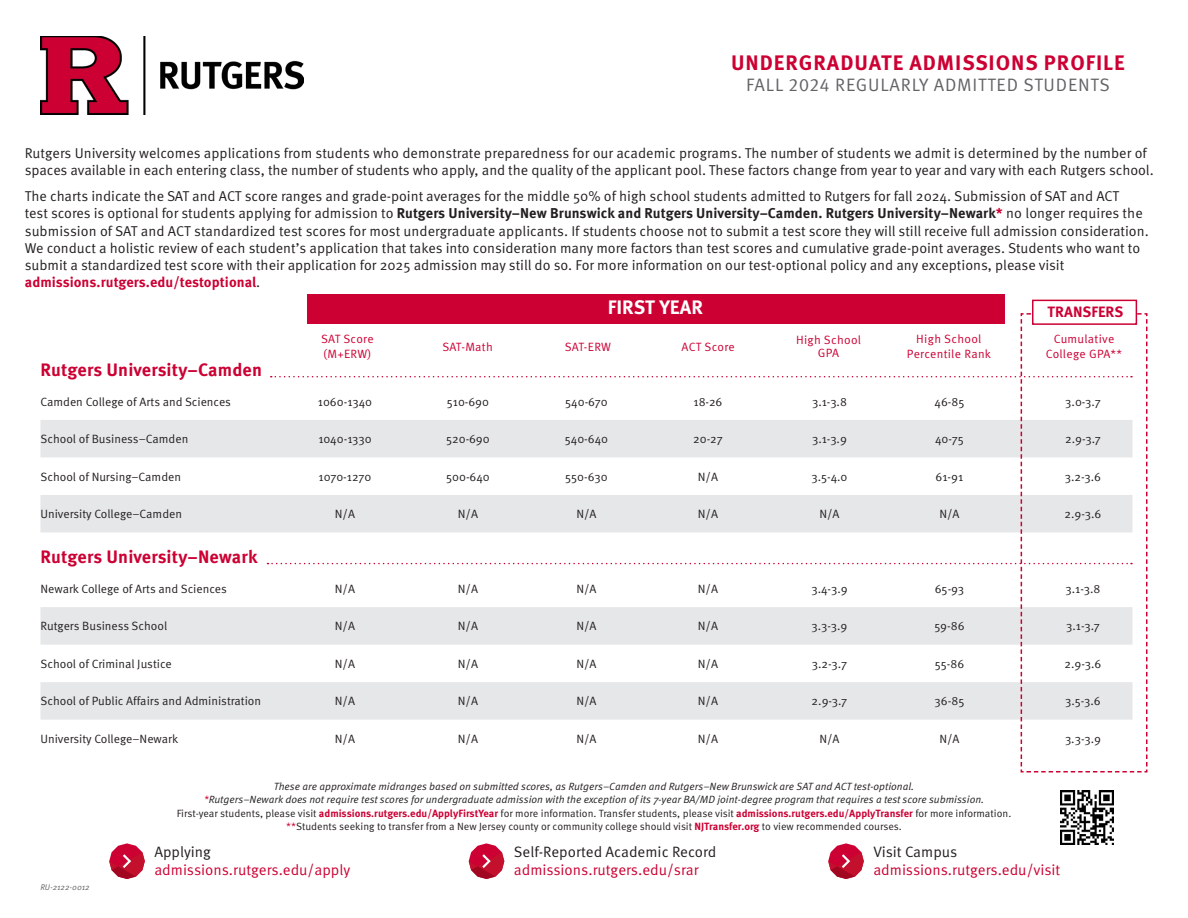
<style>
.page{position:relative;width:1188px;height:918px;background:#fff}
.page>*{position:absolute;margin:0;border:0;box-sizing:border-box;transform-origin:0 0}
.t1{font:700 21px "Meta Pro";letter-spacing:.045em;color:#c03}
.columns{font:700 19.5px "Meta Pro";color:#fff}
.t2{font:700 18px "Meta Pro";letter-spacing:.01em;color:#c03}
.t3{font:18px "Meta Pro Norm";letter-spacing:.045em;color:#636366}
.t4{font:15px/18px "Meta Pro Norm";color:#c03}
.t5{font:15px/18px "Meta Pro Norm";color:#231f20}
.columns-2{font:700 15px "Meta Pro";color:#c03}
.t6{font:14.25px/17.2px "Meta Pro Norm";letter-spacing:-.005em;color:#231f20}
.columns-3{font:12px "Meta Pro Norm";color:#231f20}
.t7{font:12px/14.4px "Meta Pro Norm";letter-spacing:.02em;color:#c03;text-align:center}
.t8{font:10.5px "Meta Pro Norm";color:#231f20}
.t9{font:10.5px/13.5px "Meta Pro Norm Ita";color:#231f20;text-align:center}
.columns-4{font:8.25px "Meta Pro Norm Ita";letter-spacing:-.01em;color:#636366}
.s1{font-family:"Meta Pro";font-weight:700}
.s2{font-family:"Meta Pro";font-weight:700;color:#c03}
.s3{color:#c03}
.s4{color:#231f20}
</style>
<div class="page">
<div style="left:40px;top:607px;width:1092px;height:38px;background:#e6e7e9"></div>
<div style="left:40px;top:682px;width:1092px;height:38px;background:#e6e7e9"></div>
<div style="left:40px;top:420px;width:1092px;height:37px;background:#e6e7e9"></div>
<div style="left:40px;top:495px;width:1092px;height:37px;background:#e6e7e9"></div>
<img style="left:41px;top:36px;width:263px;height:78px">
<svg style="left:109px;top:843px;width:36px;height:36px"></svg>
<svg style="left:469px;top:843px;width:35px;height:36px"></svg>
<svg style="left:828px;top:843px;width:36px;height:36px"></svg>
<svg style="left:268px;top:376px;width:752px;height:189px"></svg>
<svg style="left:1020px;top:312px;width:128px;height:461px"></svg>
<div style="left:307px;top:294px;width:698px;height:30px;background:#c03"></div>
<div style="left:1032px;top:300px;width:105px;height:25px;background:#fff;border:2px solid #c03"></div>
<img style="left:1060px;top:791px;width:54px;height:53px">
<p class="t1" style="left:731px;top:46px;width:395px">UNDERGRADUATE ADMISSIONS PROFILE</p>
<p class="t3" style="left:746px;top:71px;width:365px">FALL 2024 REGULARLY ADMITTED STUDENTS</p>
<p class="t6" style="left:25px;top:143px;width:1130px">Rutgers University welcomes applications from students who demonstrate preparedness for our academic programs. The number of students we admit is determined by the number of spaces available in each entering class, the number of students who apply, and the quality of the applicant pool. These factors change from year to year and vary with each Rutgers school.</p>
<p class="t6" style="left:25px;top:187px;width:1125px">The charts indicate the SAT and ACT score ranges and grade-point averages for the middle 50% of high school students admitted to Rutgers for fall 2024. Submission of SAT and ACT<br>test scores is optional for students applying for admission to <span class="s1">Rutgers University–New Brunswick and Rutgers University–Camden. Rutgers University–Newark</span><span class="s2">*</span> no longer requires the submission of SAT and ACT standardized test scores for most undergraduate applicants. If students choose not to submit a test score they will still receive full admission consideration.<br>We conduct a holistic review of each student’s application that takes into consideration many more factors than test scores and cumulative grade-point averages. Students who want to submit a standardized test score with their application for 2025 admission may still do so. For more information on our test-optional policy and any exceptions, please visit <span class="s2">admissions.rutgers.edu/testoptional</span>.</p>
<p class="columns" style="left:608px;top:292px;width:97px">FIRST YEAR</p>
<p class="columns-2" style="left:1048px;top:300px;width:77px">TRANSFERS</p>
<p class="t2" style="left:40px;top:355px;width:223px">Rutgers University–Camden</p>
<p class="t7" style="left:321px;top:331px;width:54px;text-align:left">SAT Score (M+ERW)</p>
<p class="t7" style="left:442px;top:339px;width:52px">SAT-Math</p>
<p class="t7" style="left:565px;top:339px;width:48px">SAT-ERW</p>
<p class="t7" style="left:682px;top:339px;width:55px">ACT Score</p>
<p class="t7" style="left:796px;top:333px;width:67px;line-height:12.6px">High School<br>GPA</p>
<p class="t7" style="left:907px;top:331px;width:86px">High School<br>Percentile Rank</p>
<p class="t7" style="left:1046px;top:331px;width:78px">Cumulative<br>College GPA**</p>
<p class="columns-3" style="left:40px;top:392px;width:192px">Camden College of Arts and Sciences</p>
<p class="columns-3" style="left:318px;top:392px;width:56px">1060-1340</p>
<p class="columns-3" style="left:447px;top:392px;width:44px">510-690</p>
<p class="columns-3" style="left:565px;top:392px;width:44px">540-670</p>
<p class="columns-3" style="left:693px;top:392px;width:31px">18-26</p>
<p class="columns-3" style="left:812px;top:392px;width:36px">3.1-3.8</p>
<p class="columns-3" style="left:935px;top:392px;width:31px">46-85</p>
<p class="columns-3" style="left:1065px;top:392px;width:37px">3.0-3.7</p>
<p class="columns-3" style="left:40px;top:430px;width:149px">School of Business–Camden</p>
<p class="columns-3" style="left:318px;top:430px;width:55px">1040-1330</p>
<p class="columns-3" style="left:446px;top:430px;width:45px">520-690</p>
<p class="columns-3" style="left:565px;top:430px;width:45px">540-640</p>
<p class="columns-3" style="left:693px;top:430px;width:31px">20-27</p>
<p class="columns-3" style="left:812px;top:430px;width:36px">3.1-3.9</p>
<p class="columns-3" style="left:935px;top:430px;width:30px">40-75</p>
<p class="columns-3" style="left:1065px;top:430px;width:37px">2.9-3.7</p>
<p class="columns-3" style="left:40px;top:467px;width:142px">School of Nursing–Camden</p>
<p class="columns-3" style="left:319px;top:467px;width:54px">1070-1270</p>
<p class="columns-3" style="left:446px;top:467px;width:45px">500-640</p>
<p class="columns-3" style="left:565px;top:467px;width:44px">550-630</p>
<p class="columns-3" style="left:698px;top:467px;width:22px">N/A</p>
<p class="columns-3" style="left:811px;top:467px;width:38px">3.5-4.0</p>
<p class="columns-3" style="left:936px;top:467px;width:29px">61-91</p>
<p class="columns-3" style="left:1065px;top:467px;width:38px">3.2-3.6</p>
<p class="columns-3" style="left:40px;top:505px;width:143px">University College–Camden</p>
<p class="columns-3" style="left:335px;top:505px;width:22px">N/A</p>
<p class="columns-3" style="left:458px;top:505px;width:22px">N/A</p>
<p class="columns-3" style="left:576px;top:505px;width:22px">N/A</p>
<p class="columns-3" style="left:698px;top:505px;width:22px">N/A</p>
<p class="columns-3" style="left:819px;top:505px;width:22px">N/A</p>
<p class="columns-3" style="left:939px;top:505px;width:22px">N/A</p>
<p class="columns-3" style="left:1065px;top:505px;width:38px">2.9-3.6</p>
<p class="t2" style="left:40px;top:542px;width:219px">Rutgers University–Newark</p>
<p class="columns-3" style="left:40px;top:580px;width:188px">Newark College of Arts and Sciences</p>
<p class="columns-3" style="left:335px;top:580px;width:22px">N/A</p>
<p class="columns-3" style="left:458px;top:580px;width:22px">N/A</p>
<p class="columns-3" style="left:576px;top:580px;width:22px">N/A</p>
<p class="columns-3" style="left:698px;top:580px;width:22px">N/A</p>
<p class="columns-3" style="left:811px;top:580px;width:38px">3.4-3.9</p>
<p class="columns-3" style="left:935px;top:580px;width:31px">65-93</p>
<p class="columns-3" style="left:1066px;top:580px;width:36px">3.1-3.8</p>
<p class="columns-3" style="left:40px;top:617px;width:128px">Rutgers Business School</p>
<p class="columns-3" style="left:335px;top:617px;width:22px">N/A</p>
<p class="columns-3" style="left:458px;top:617px;width:22px">N/A</p>
<p class="columns-3" style="left:576px;top:617px;width:22px">N/A</p>
<p class="columns-3" style="left:698px;top:617px;width:22px">N/A</p>
<p class="columns-3" style="left:812px;top:617px;width:37px">3.3-3.9</p>
<p class="columns-3" style="left:934px;top:617px;width:32px">59-86</p>
<p class="columns-3" style="left:1066px;top:617px;width:35px">3.1-3.7</p>
<p class="columns-3" style="left:40px;top:655px;width:133px">School of Criminal Justice</p>
<p class="columns-3" style="left:335px;top:655px;width:22px">N/A</p>
<p class="columns-3" style="left:458px;top:655px;width:22px">N/A</p>
<p class="columns-3" style="left:576px;top:655px;width:22px">N/A</p>
<p class="columns-3" style="left:698px;top:655px;width:22px">N/A</p>
<p class="columns-3" style="left:812px;top:655px;width:37px">3.2-3.7</p>
<p class="columns-3" style="left:935px;top:655px;width:31px">55-86</p>
<p class="columns-3" style="left:1065px;top:655px;width:38px">2.9-3.6</p>
<p class="columns-3" style="left:40px;top:692px;width:222px">School of Public Affairs and Administration</p>
<p class="columns-3" style="left:335px;top:692px;width:22px">N/A</p>
<p class="columns-3" style="left:458px;top:692px;width:22px">N/A</p>
<p class="columns-3" style="left:576px;top:692px;width:22px">N/A</p>
<p class="columns-3" style="left:698px;top:692px;width:22px">N/A</p>
<p class="columns-3" style="left:812px;top:692px;width:37px">2.9-3.7</p>
<p class="columns-3" style="left:935px;top:692px;width:31px">36-85</p>
<p class="columns-3" style="left:1065px;top:692px;width:37px">3.5-3.6</p>
<p class="columns-3" style="left:40px;top:730px;width:139px">University College–Newark</p>
<p class="columns-3" style="left:335px;top:730px;width:22px">N/A</p>
<p class="columns-3" style="left:458px;top:730px;width:22px">N/A</p>
<p class="columns-3" style="left:576px;top:730px;width:22px">N/A</p>
<p class="columns-3" style="left:698px;top:730px;width:22px">N/A</p>
<p class="columns-3" style="left:819px;top:730px;width:22px">N/A</p>
<p class="columns-3" style="left:939px;top:730px;width:22px">N/A</p>
<p class="columns-3" style="left:1065px;top:730px;width:37px">3.3-3.9</p>
<p class="columns-4" style="left:40px;top:881px;width:51px">RU-2122-0012</p>
<p class="t9" style="left:204px;top:779px;width:782px">These are approximate midranges based on submitted scores, as Rutgers–Camden and Rutgers–New Brunswick are SAT and ACT test-optional.<br><span class="s3">*</span>Rutgers–Newark does not require test scores for undergraduate admission with the exception of its 7-year BA/MD joint-degree program that requires a test score submission.</p>
<p class="t8" style="left:177px;top:805px;width:836px">First-year students, please visit <span class="s2">admissions.rutgers.edu/ApplyFirstYear</span> for more information. Transfer students, please visit <span class="s2">admissions.rutgers.edu/ApplyTransfer</span> for more information.</p>
<p class="t8" style="left:286px;top:819px;width:617px"><span class="s3">**</span>Students seeking to transfer from a New Jersey county or community college should visit <span class="s2">NJTransfer.org</span> to view recommended courses.</p>
<p class="t4" style="left:154px;top:841px;width:197px"><span class="s4">Applying </span>admissions.rutgers.edu/apply</p>
<p class="t5" style="left:514px;top:841px;width:204px">Self-Reported Academic Record <span class="s3">admissions.rutgers.edu/srar</span></p>
<p class="t4" style="left:873px;top:841px;width:188px"><span class="s4">Visit Campus </span>admissions.rutgers.edu/visit</p>
</div>
